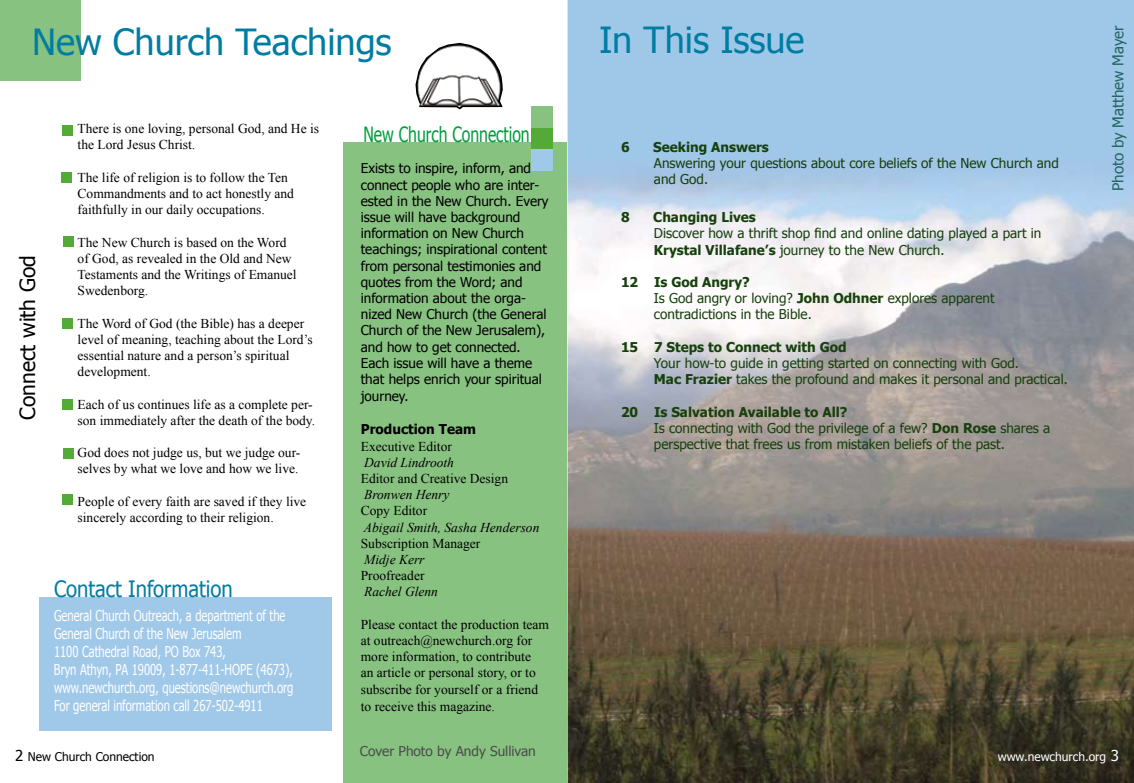
<style>
.page{position:relative;width:1134px;height:783px;background:#fff}
.page>*{position:absolute;margin:0;border:0;box-sizing:border-box;transform-origin:0 0}
.t1{font:36px "Tahoma";color:#007da3}
.t2{font:22.5px "Tahoma";color:#007da3;scale:.9 1}
.t3{font:21px "Tahoma";color:#039c3c;scale:.75 1}
.t4{font:21px "Tahoma";color:#000}
.t5{font:15px/18px "Tahoma";color:#fff;scale:.75 1}
.t6{font:15px "Tahoma";color:#256460}
.t7{font:13.5px/16.2px "Times New Roman";color:#000}
.t8{font:13.5px/16.2px "Tahoma";color:#17400d}
.t9{font:13.5px/16.2px "Tahoma";color:#000}
.t10{font:italic 13.5px "Times New Roman";color:#000}
.t11{font:700 13.5px "Tahoma";color:#17400d}
.t12{font:13.5px "Tahoma";color:#4b4b4b}
.t13{font:700 13.5px "Tahoma";color:#000}
.t14{font:12px "Tahoma";color:#000}
.t15{font:12px "Tahoma";color:#fff}
.s1{font-weight:700}
</style>
<div class="page">
<img style="left:568px;top:0;width:566px;height:783px">
<div style="left:344px;top:143px;width:223px;height:640px;background:#88c281"></div>
<div style="left:39px;top:597px;width:292px;height:133px;background:#a0c8e9"></div>
<div style="left:531px;top:128px;width:22px;height:21px;background:#54aa37"></div>
<div style="left:531px;top:106px;width:22px;height:22px;background:#88c281"></div>
<div style="left:531px;top:149px;width:22px;height:22px;background:#a0c8e9"></div>
<div style="left:0;top:0;width:81px;height:81px;background:#88c281"></div>
<div style="left:63px;top:125px;width:10px;height:11px;background:#54aa37"></div>
<div style="left:61px;top:172px;width:11px;height:11px;background:#54aa37"></div>
<div style="left:63px;top:236px;width:11px;height:10px;background:#54aa37"></div>
<div style="left:63px;top:318px;width:10px;height:11px;background:#54aa37"></div>
<div style="left:63px;top:399px;width:10px;height:11px;background:#54aa37"></div>
<div style="left:63px;top:448px;width:11px;height:11px;background:#54aa37"></div>
<div style="left:63px;top:495px;width:10px;height:10px;background:#54aa37"></div>
<svg style="left:415px;top:42px;width:88px;height:68px"></svg>
<h1 class="t1" style="left:32px;top:17px;width:361px">New Church Teachings</h1>
<h3 class="t4" style="left:13px;top:420px;width:166px;rotate:-90deg">Connect with God</h3>
<p class="t7" style="left:78px;top:120px;width:243px">There is one loving, personal God, and He is the Lord Jesus Christ.</p>
<p class="t7" style="left:78px;top:169px;width:218px">The life of religion is to follow the Ten<br>Commandments and to act honestly and faithfully in our daily occupations.</p>
<p class="t7" style="left:78px;top:234px;width:221px">The New Church is based on the Word of God, as revealed in the Old and New<br>Testaments and the Writings of Emanuel<br>Swedenborg.</p>
<p class="t7" style="left:78px;top:315px;width:237px">The Word of God (the Bible) has a deeper level of meaning, teaching about the Lord’s essential nature and a person’s spiritual development.</p>
<p class="t7" style="left:78px;top:396px;width:239px">Each of us continues life as a complete per&shy;son immediately after the death of the body.</p>
<p class="t7" style="left:78px;top:444px;width:224px">God does not judge us, but we judge our&shy;selves by what we love and how we live.</p>
<p class="t7" style="left:78px;top:493px;width:230px">People of every faith are saved if they live sincerely according to their religion.</p>
<h2 class="t2" style="left:54px;top:574px;width:200px">Contact Information</h2>
<p class="t5" style="left:54px;top:605px;width:321px">General Church Outreach, a department of the General Church of the New Jerusalem<br>11 00 Cathedral Road, PO Box 743,<br>Bryn Athyn, PA 1 9009, 1 -877-411 -HOPE (4673), www.newchurch.org, questions@newchurch.org For general information call 267-502-4911</p>
<p class="t14" style="left:28px;top:749px;width:128px">New Church Connection</p>
<h3 class="t3" style="left:363px;top:121px;width:223px">New Church Connection</h3>
<p class="t9" style="left:361px;top:160px;width:189px">Exists to inspire, inform, and connect people who are inter&shy;ested in the New Church. Every issue will have background information on New Church teachings; inspirational content from personal testimonies and quotes from the Word; and information about the orga&shy;nized New Church (the General<br>Church of the New Jerusalem), and how to get connected.<br>Each issue will have a theme that helps enrich your spiritual journey.</p>
<p class="t13" style="left:361px;top:420px;width:117px">Production Team</p>
<p class="t7" style="left:361px;top:438px;width:93px">Executive Editor</p>
<p class="t10" style="left:364px;top:453px;width:91px">David Lindrooth</p>
<p class="t7" style="left:361px;top:470px;width:149px">Editor and Creative Design</p>
<p class="t10" style="left:364px;top:485px;width:87px">Bronwen Henry</p>
<p class="t7" style="left:361px;top:503px;width:68px">Copy Editor</p>
<p class="t10" style="left:364px;top:518px;width:177px">Abigail Smith, Sasha Henderson</p>
<p class="t7" style="left:361px;top:535px;width:121px">Subscription Manager</p>
<p class="t10" style="left:364px;top:550px;width:62px">Midje Kerr</p>
<p class="t7" style="left:361px;top:567px;width:65px">Proofreader</p>
<p class="t10" style="left:364px;top:583px;width:75px">Rachel Glenn</p>
<p class="t7" style="left:361px;top:616px;width:190px">Please contact the production team at outreach@newchurch.org for more information, to contribute<br>an article or personal story, or to subscribe for yourself or a friend to receive this magazine.</p>
<p class="t12" style="left:360px;top:742px;width:177px">Cover Photo by Andy Sullivan</p>
<h1 class="t1" style="left:599px;top:16px;width:207px">In This Issue</h1>
<p class="t6" style="left:1108px;top:191px;width:167px;rotate:-90deg">Photo by Matthew Mayer</p>
<p class="t11" style="left:621px;top:138px;width:10px">6</p>
<p class="t11" style="left:653px;top:138px;width:117px">Seeking Answers</p>
<p class="t8" style="left:654px;top:155px;width:406px">Answering your questions about core beliefs of the New Church and and God.</p>
<p class="t11" style="left:621px;top:208px;width:10px">8</p>
<p class="t11" style="left:653px;top:208px;width:104px">Changing Lives</p>
<p class="t8" style="left:654px;top:225px;width:389px">Discover how a thrift shop find and online dating played a part in<br><span class="s1">Krystal Villafane’s</span> journey to the New Church.</p>
<p class="t8" style="left:654px;top:273px;width:342px;text-indent:-33px"><span class="s1">12 Is God Angry?<br></span>Is God angry or loving? <span class="s1">John Odhner</span> explores apparent contradictions in the Bible.</p>
<p class="t11" style="left:621px;top:337px;width:227px">15 7 Steps to Connect with God</p>
<p class="t8" style="left:654px;top:354px;width:416px">Your how-to guide in getting started on connecting with God.<br><span class="s1">Mac Frazier</span> takes the profound and makes it personal and practical.</p>
<p class="t8" style="left:654px;top:403px;width:398px;text-indent:-33px"><span class="s1">20 Is Salvation Available to All?<br></span>Is connecting with God the privilege of a few? <span class="s1">Don Rose</span> shares a perspective that frees us from mistaken beliefs of the past.</p>
<p class="t15" style="left:998px;top:749px;width:110px">www.newchurch.org</p>
</div>
